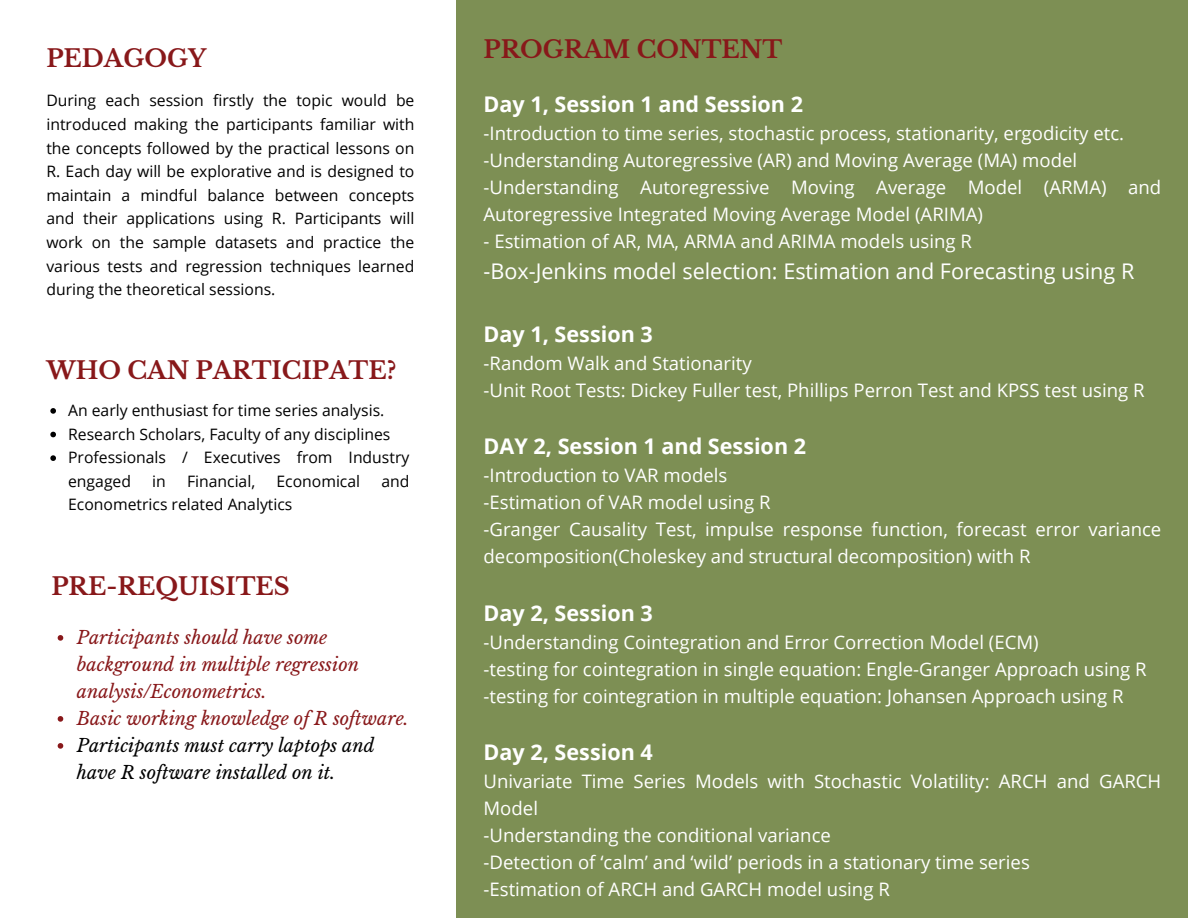
<style>
.page{position:relative;width:1188px;height:918px;background:#fff}
.page>*{position:absolute;margin:0;border:0;box-sizing:border-box;transform-origin:0 0}
.t1{font:700 24px "Libre Baskerville";color:#88181a}
.t2{font:700 21.6px "Open Sans";color:#fff}
.t3{font:21.6px "Open Sans";color:#fff}
.t4{font:18.6px/27px "Open Sans";color:#fff}
.t5{font:italic 18px/27px "Libre Baskerville";color:#88181a}
.t6{font:italic 18px/27px "Libre Baskerville";color:#000001}
.t7{font:15.75px/23.7px "Open Sans";color:#000001;text-align:justify}
</style>
<div class="page">
<div style="left:456px;top:0;width:732px;height:918px;background:#7d8f54"></div>
<svg style="left:58px;top:635px;width:5px;height:6px"></svg>
<svg style="left:58px;top:716px;width:5px;height:6px"></svg>
<svg style="left:58px;top:743px;width:5px;height:6px"></svg>
<svg style="left:50px;top:408px;width:6px;height:6px"></svg>
<svg style="left:50px;top:432px;width:6px;height:5px"></svg>
<svg style="left:50px;top:455px;width:6px;height:6px"></svg>
<h1 class="t1" style="left:46px;top:44px;width:161px">PEDAGOGY</h1>
<p class="t7" style="left:46px;top:88px;width:370px">During each session firstly the topic would be introduced making the participants familiar with the concepts followed by the practical lessons on R. Each day will be explorative and is designed to maintain a mindful balance between concepts and their applications using R. Participants will work on the sample datasets and practice the various tests and regression techniques learned during the theoretical sessions.</p>
<h2 class="t1" style="left:46px;top:356px;width:352px">WHO CAN PARTICIPATE?</h2>
<h2 class="t7" style="left:68px;top:398px;width:318px">An early enthusiast for time series analysis.</h2>
<h2 class="t7" style="left:68px;top:422px;width:324px">Research Scholars, Faculty of any disciplines</h2>
<h2 class="t7" style="left:68px;top:445px;width:343px">Professionals / Executives from Industry engaged</h2>
<h2 class="t7" style="left:152px;top:469px;width:15px">in</h2>
<h2 class="t7" style="left:187px;top:469px;width:70px">Financial,</h2>
<h2 class="t7" style="left:276px;top:469px;width:85px">Economical</h2>
<h2 class="t7" style="left:381px;top:469px;width:30px">and</h2>
<h2 class="t7" style="left:68px;top:492px;width:226px">Econometrics related Analytics</h2>
<h2 class="t1" style="left:51px;top:571px;width:240px">PRE-REQUISITES</h2>
<h1 class="t5" style="left:77px;top:624px;width:284px">Participants should have some background in multiple regression analysis/Econometrics.</h1>
<p class="t5" style="left:77px;top:705px;width:333px">Basic working knowledge of R software.</p>
<p class="t6" style="left:77px;top:732px;width:299px">Participants must carry laptops and have R software installed on it.</p>
<p class="t1" style="left:484px;top:35px;width:300px">PROGRAM CONTENT</p>
<h1 class="t2" style="left:484px;top:89px;width:321px">Day 1, Session 1 and Session 2</h1>
<h1 class="t4" style="left:484px;top:120px;width:679px">-Introduction to time series, stochastic process, stationarity, ergodicity etc. -Understanding Autoregressive (AR) and Moving Average (MA) model -Understanding Autoregressive Moving Average Model (ARMA) and Autoregressive Integrated Moving Average Model (ARIMA)</h1>
<h1 class="t4" style="left:484px;top:228px;width:490px">- Estimation of AR, MA, ARMA and ARIMA models using R</h1>
<h1 class="t3" style="left:484px;top:256px;width:652px">-Box-Jenkins model selection: Estimation and Forecasting using R</h1>
<p class="t2" style="left:484px;top:319px;width:171px">Day 1, Session 3</p>
<p class="t4" style="left:484px;top:349px;width:663px">-Random Walk and Stationarity<br>-Unit Root Tests: Dickey Fuller test, Phillips Perron Test and KPSS test using R</p>
<p class="t2" style="left:484px;top:431px;width:324px">DAY 2, Session 1 and Session 2</p>
<p class="t4" style="left:484px;top:462px;width:679px">-Introduction to VAR models<br>-Estimation of VAR model using R<br>-Granger Causality Test, impulse response function, forecast error variance decomposition(Choleskey and structural decomposition) with R</p>
<p class="t2" style="left:484px;top:598px;width:171px">Day 2, Session 3</p>
<p class="t4" style="left:484px;top:628px;width:665px">-Understanding Cointegration and Error Correction Model (ECM)<br>-testing for cointegration in single equation: Engle-Granger Approach using R -testing for cointegration in multiple equation: Johansen Approach using R</p>
<h1 class="t2" style="left:484px;top:737px;width:171px">Day 2, Session 4</h1>
<h1 class="t4" style="left:484px;top:768px;width:679px">Univariate Time Series Models with Stochastic Volatility: ARCH and GARCH Model<br>-Understanding the conditional variance<br>-Detection of ‘calm’ and ‘wild’ periods in a stationary time series<br>-Estimation of ARCH and GARCH model using R</h1>
</div>
